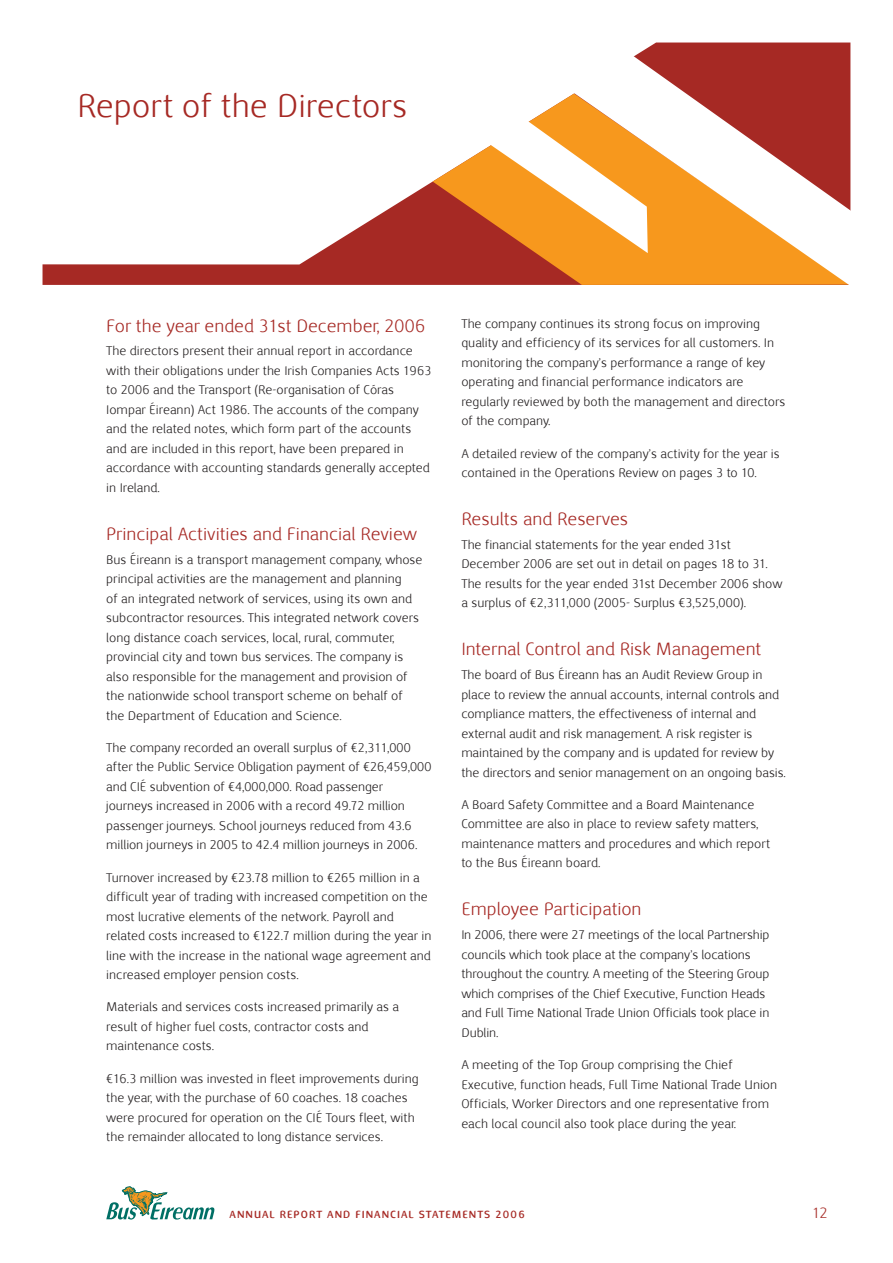
<style>
.page{position:relative;width:893px;height:1263px;background:#fff}
.page>*{position:absolute;margin:0;border:0;box-sizing:border-box;transform-origin:0 0}
.t1{font:33px "Nexus Sans";color:#a62924}
.t2{font:18px "Nexus Sans";color:#a62924}
.t3{font:15px "Nexus Sans";color:#a62924}
.t4{font:12.75px/19.5px "Nexus Sans";color:#231f20}
.t5{font:700 10.5px "Nexus Sans";letter-spacing:.1em;color:#a62924}
</style>
<div class="page">
<svg style="left:43px;top:43px;width:807px;height:242px"></svg>
<svg style="left:433px;top:94px;width:139px;height:191px;background:#b13b2b"></svg>
<svg style="left:572px;top:53px;width:279px;height:232px"></svg>
<svg style="left:435px;top:75px;width:213px;height:178px"></svg>
<svg style="left:106px;top:1186px;width:109px;height:34px"></svg>
<h1 class="t1" style="left:77px;top:86px;width:332px">Report of the Directors</h1>
<h2 class="t2" style="left:106px;top:315px;width:321px">For the year ended 31st December, 2006</h2>
<p class="t4" style="left:106px;top:341px;width:327px">The directors present their annual report in accordance with their obligations under the Irish Companies Acts 1963 to 2006 and the Transport (Re-organisation of Córas Iompar Éireann) Act 1986. The accounts of the company and the related notes, which form part of the accounts and are included in this report, have been prepared in accordance with accounting standards generally accepted in Ireland.</p>
<h2 class="t2" style="left:106px;top:523px;width:312px">Principal Activities and Financial Review</h2>
<p class="t4" style="left:106px;top:549px;width:318px">Bus Éireann is a transport management company, whose principal activities are the management and planning<br>of an integrated network of services, using its own and subcontractor resources. This integrated network covers long distance coach services, local, rural, commuter, provincial city and town bus services. The company is also responsible for the management and provision of the nationwide school transport scheme on behalf of the Department of Education and Science.</p>
<p class="t4" style="left:106px;top:738px;width:327px">The company recorded an overall surplus of €2,311,000 after the Public Service Obligation payment of €26,459,000 and CIÉ subvention of €4,000,000. Road passenger journeys increased in 2006 with a record 49.72 million passenger journeys. School journeys reduced from 43.6 million journeys in 2005 to 42.4 million journeys in 2006.</p>
<p class="t4" style="left:106px;top:867px;width:327px">Turnover increased by €23.78 million to €265 million in a difficult year of trading with increased competition on the most lucrative elements of the network. Payroll and related costs increased to €122.7 million during the year in line with the increase in the national wage agreement and increased employer pension costs.</p>
<p class="t4" style="left:106px;top:997px;width:294px">Materials and services costs increased primarily as a result of higher fuel costs, contractor costs and maintenance costs.</p>
<p class="t4" style="left:106px;top:1068px;width:314px">€16.3 million was invested in fleet improvements during the year, with the purchase of 60 coaches. 18 coaches were procured for operation on the CIÉ Tours fleet, with the remainder allocated to long distance services.</p>
<p class="t4" style="left:461px;top:314px;width:326px">The company continues its strong focus on improving quality and efficiency of its services for all customers. In monitoring the company’s performance a range of key operating and financial performance indicators are regularly reviewed by both the management and directors of the company.</p>
<p class="t4" style="left:461px;top:443px;width:320px">A detailed review of the company’s activity for the year is contained in the Operations Review on pages 3 to 10.</p>
<h2 class="t2" style="left:461px;top:508px;width:168px">Results and Reserves</h2>
<p class="t4" style="left:461px;top:535px;width:323px">The financial statements for the year ended 31st December 2006 are set out in detail on pages 18 to 31.<br>The results for the year ended 31st December 2006 show a surplus of €2,311,000 (2005- Surplus €3,525,000).</p>
<h2 class="t2" style="left:461px;top:638px;width:301px">Internal Control and Risk Management</h2>
<p class="t4" style="left:461px;top:665px;width:326px">The board of Bus Éireann has an Audit Review Group in place to review the annual accounts, internal controls and compliance matters, the effectiveness of internal and external audit and risk management. A risk register is maintained by the company and is updated for review by the directors and senior management on an ongoing basis.</p>
<p class="t4" style="left:461px;top:795px;width:310px">A Board Safety Committee and a Board Maintenance Committee are also in place to review safety matters, maintenance matters and procedures and which report to the Bus Éireann board.</p>
<h2 class="t2" style="left:461px;top:898px;width:182px">Employee Participation</h2>
<p class="t4" style="left:461px;top:925px;width:310px">In 2006, there were 27 meetings of the local Partnership councils which took place at the company’s locations throughout the country. A meeting of the Steering Group which comprises of the Chief Executive, Function Heads and Full Time National Trade Union Officials took place in Dublin.</p>
<p class="t4" style="left:461px;top:1055px;width:317px">A meeting of the Top Group comprising the Chief Executive, function heads, Full Time National Trade Union Officials, Worker Directors and one representative from each local council also took place during the year.</p>
<p class="t5" style="left:230px;top:1208px;width:297px">ANNUAL REPORT AND FINANCIAL STATEMENTS 2006</p>
<p class="t3" style="left:812px;top:1204px;width:17px">12</p>
</div>
